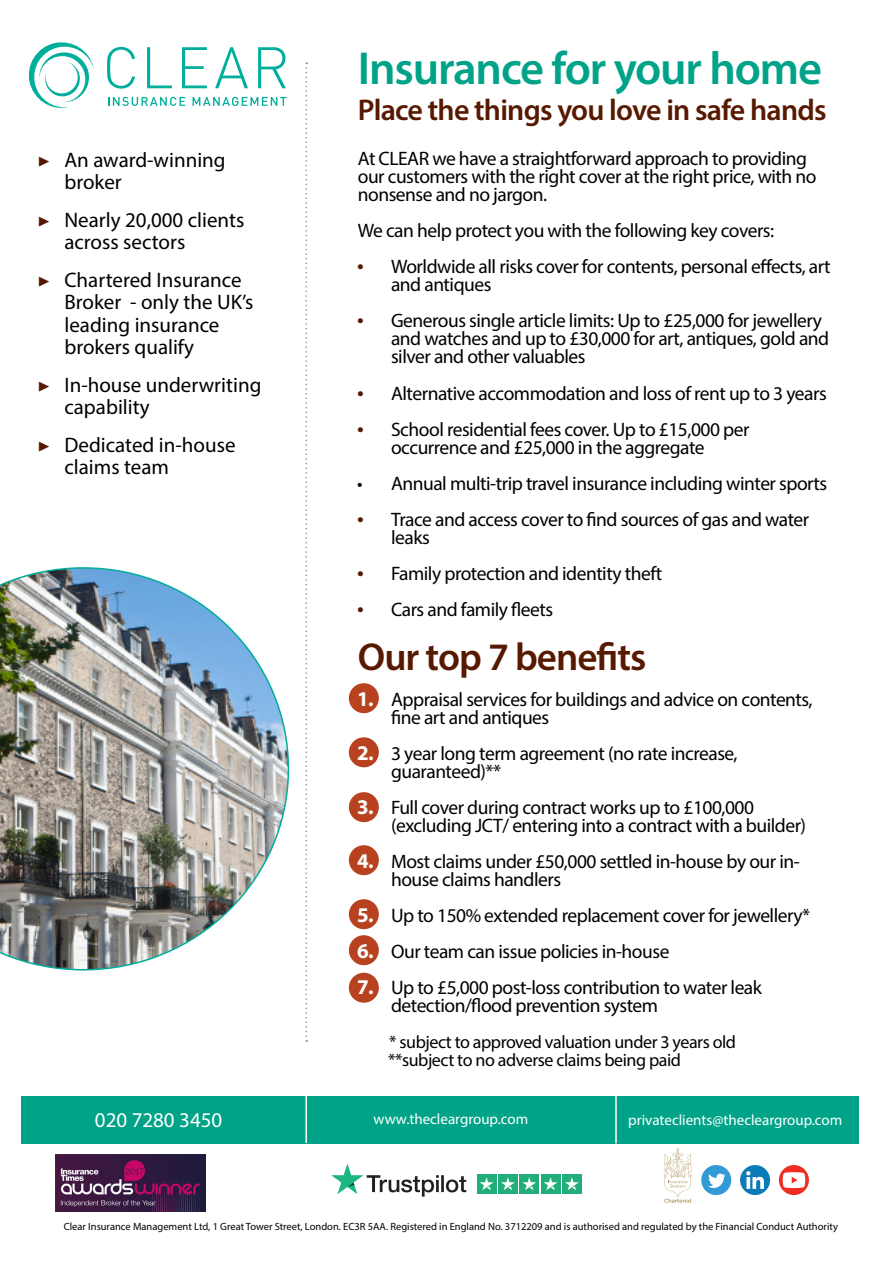
<style>
.page{position:relative;width:893px;height:1263px;background:#fff}
.page>*{position:absolute;margin:0;border:0;box-sizing:border-box;transform-origin:0 0}
.t1{font:600 46.5px "Myriad Pro";letter-spacing:-.025em;color:#00a388}
.t2{font:600 39px "Myriad Pro";letter-spacing:-.025em;color:#571900}
.t3{font:600 30px "Myriad Pro";letter-spacing:-.025em;color:#571900}
.t4{font:21px/22.5px "Myriad Pro";color:#000}
.t5{font:21px "Myriad Pro";color:#fff}
.t6{font:19.5px/18px "Myriad Pro";letter-spacing:-.025em;color:#000}
.t7{font:18px "Myriad Pro";letter-spacing:-.025em;color:#000}
.t8{font:15px "Myriad Pro";color:#fff}
.t9{font:10.5px "Myriad Pro";color:#000}
.s1{font-family:"Minion Pro";color:#561800}
.s2{font-size:24px;color:#561800}
.s3{font-weight:700;font-size:21px;color:#fff}
</style>
<div class="page">
<svg style="left:305px;top:63px;width:2px;height:979px"></svg>
<div style="left:21px;top:1096px;width:837px;height:47px;background:#00a388"></div>
<hr style="left:305px;top:1089px;width:2px;height:54px;background:#fff">
<hr style="left:615px;top:1096px;width:2px;height:47px;background:#fff">
<svg style="left:29px;top:42px;width:65px;height:66px"></svg>
<svg style="left:107px;top:47px;width:28px;height:42px"></svg>
<svg style="left:147px;top:47px;width:25px;height:41px"></svg>
<svg style="left:182px;top:47px;width:25px;height:41px"></svg>
<svg style="left:215px;top:47px;width:33px;height:41px"></svg>
<svg style="left:258px;top:47px;width:28px;height:41px"></svg>
<svg style="left:108px;top:97px;width:77px;height:9px"></svg>
<svg style="left:193px;top:97px;width:93px;height:9px"></svg>
<div style="left:349px;top:737px;width:30px;height:30px;background:#b8421f;border-radius:50%"></div>
<div style="left:349px;top:935px;width:30px;height:30px;background:#b8421f;border-radius:50%"></div>
<div style="left:349px;top:845px;width:30px;height:30px;background:#b8421f;border-radius:50%"></div>
<div style="left:349px;top:792px;width:30px;height:30px;background:#b8421f;border-radius:50%"></div>
<div style="left:349px;top:683px;width:30px;height:30px;background:#b8421f;border-radius:50%"></div>
<div style="left:349px;top:973px;width:30px;height:30px;background:#b8421f;border-radius:50%"></div>
<div style="left:349px;top:899px;width:30px;height:30px;background:#b8421f;border-radius:50%"></div>
<svg style="left:331px;top:1163px;width:135px;height:33px"></svg>
<div style="left:477px;top:1174px;width:19px;height:20px;background:#22ad7a"></div>
<div style="left:498px;top:1174px;width:20px;height:20px;background:#22ad7a"></div>
<div style="left:519px;top:1174px;width:20px;height:20px;background:#22ad7a"></div>
<div style="left:541px;top:1174px;width:19px;height:20px;background:#22ad7a"></div>
<div style="left:562px;top:1174px;width:20px;height:20px;background:#22ad7a"></div>
<svg style="left:480px;top:1177px;width:13px;height:13px"></svg>
<svg style="left:501px;top:1177px;width:14px;height:13px"></svg>
<svg style="left:522px;top:1177px;width:14px;height:13px"></svg>
<svg style="left:544px;top:1177px;width:13px;height:13px"></svg>
<svg style="left:565px;top:1177px;width:14px;height:13px"></svg>
<img style="left:55px;top:1154px;width:150px;height:58px">
<img style="left:0;top:567px;width:289px;height:403px">
<div style="left:779px;top:1165px;width:30px;height:30px;background:#ee2e22;border-radius:50%"></div>
<svg style="left:783px;top:1172px;width:22px;height:16px"></svg>
<div style="left:740px;top:1165px;width:30px;height:30px;background:#0a7bb6;border-radius:15px"></div>
<svg style="left:746px;top:1171px;width:18px;height:18px"></svg>
<div style="left:701px;top:1165px;width:30px;height:30px;background:#329ad5;border-radius:50%"></div>
<svg style="left:708px;top:1173px;width:18px;height:15px"></svg>
<svg style="left:663px;top:1147px;width:29px;height:56px"></svg>
<p class="t4" style="left:64px;top:148px;width:163px;text-indent:-27px"><span class="s1">▶</span> An award-winning broker</p>
<p class="t4" style="left:64px;top:208px;width:182px;text-indent:-27px"><span class="s1">▶</span> Nearly 20,000 clients across sectors</p>
<p class="t4" style="left:64px;top:268px;width:190px;text-indent:-27px"><span class="s1">▶</span> Chartered Insurance<br>Broker - only the UK’s leading insurance brokers qualify</p>
<p class="t4" style="left:64px;top:373px;width:198px;text-indent:-27px"><span class="s1">▶</span> In-house underwriting capability</p>
<p class="t4" style="left:64px;top:433px;width:173px;text-indent:-27px"><span class="s1">▶</span> Dedicated in-house claims team</p>
<p class="t1" style="left:358px;top:38px;width:466px">Insurance for your home</p>
<p class="t3" style="left:358px;top:91px;width:470px">Place the things you love in safe hands</p>
<p class="t6" style="left:358px;top:150px;width:460px">At CLEAR we have a straightforward approach to providing our customers with the right cover at the right price, with no nonsense and no jargon.</p>
<p class="t6" style="left:358px;top:222px;width:418px">We can help protect you with the following key covers:</p>
<p class="t6" style="left:391px;top:258px;width:441px;text-indent:-34px"><span class="s2">•</span> Worldwide all risks cover for contents, personal effects, art and antiques</p>
<p class="t6" style="left:391px;top:312px;width:440px;text-indent:-34px"><span class="s2">•</span> Generous single article limits: Up to £25,000 for jewellery and watches and up to £30,000 for art, antiques, gold and silver and other valuables</p>
<p class="t6" style="left:357px;top:384px;width:471px"><span class="s2">•</span> Alternative accommodation and loss of rent up to 3 years</p>
<p class="t6" style="left:357px;top:420px;width:394px;text-align:center"><span class="s2">•</span> School residential fees cover. Up to £15,000 per occurrence and £25,000 in the aggregate</p>
<p class="t6" style="left:357px;top:474px;width:472px">• Annual multi-trip travel insurance including winter sports</p>
<p class="t6" style="left:391px;top:510px;width:420px;text-indent:-34px"><span class="s2">•</span> Trace and access cover to find sources of gas and water leaks</p>
<p class="t6" style="left:357px;top:564px;width:307px"><span class="s2">•</span> Family protection and identity theft</p>
<p class="t6" style="left:357px;top:600px;width:198px"><span class="s2">•</span> Cars and family fleets</p>
<p class="t2" style="left:358px;top:632px;width:290px">Our top 7 benefits</p>
<p class="t6" style="left:391px;top:690px;width:423px;text-indent:-34px"><span class="s3">1.</span> Appraisal services for buildings and advice on contents, fine art and antiques</p>
<p class="t6" style="left:391px;top:744px;width:348px;text-indent:-34px"><span class="s3">2.</span> 3 year long term agreement (no rate increase, guaranteed)**</p>
<p class="t6" style="left:391px;top:798px;width:417px;text-indent:-34px"><span class="s3">3.</span> Full cover during contract works up to £100,000 (excluding JCT/ entering into a contract with a builder)</p>
<p class="t6" style="left:391px;top:852px;width:410px;text-indent:-34px"><span class="s3">4.</span> Most claims under £50,000 settled in-house by our in&shy;house claims handlers</p>
<p class="t6" style="left:357px;top:906px;width:455px"><span class="s3">5.</span> Up to 150% extended replacement cover for jewellery*</p>
<p class="t6" style="left:357px;top:942px;width:314px"><span class="s3">6.</span> Our team can issue policies in-house</p>
<p class="t6" style="left:391px;top:978px;width:372px;text-indent:-34px"><span class="s3">7.</span> Up to £5,000 post-loss contribution to water leak detection/flood prevention system</p>
<p class="t7" style="left:389px;top:1030px;width:348px">* subject to approved valuation under 3 years old</p>
<p class="t7" style="left:388px;top:1048px;width:294px">**subject to no adverse claims being paid</p>
<p class="t5" style="left:95px;top:1107px;width:129px">020 7280 3450</p>
<p class="t8" style="left:373px;top:1109px;width:156px">www.thecleargroup.com</p>
<p class="t8" style="left:628px;top:1110px;width:216px">privateclients@thecleargroup.com</p>
<p class="t9" style="left:64px;top:1220px;width:776px">Clear Insurance Management Ltd, 1 Great Tower Street, London. EC3R 5AA. Registered in England No. 3712209 and is authorised and regulated by the Financial Conduct Authority</p>
</div>
